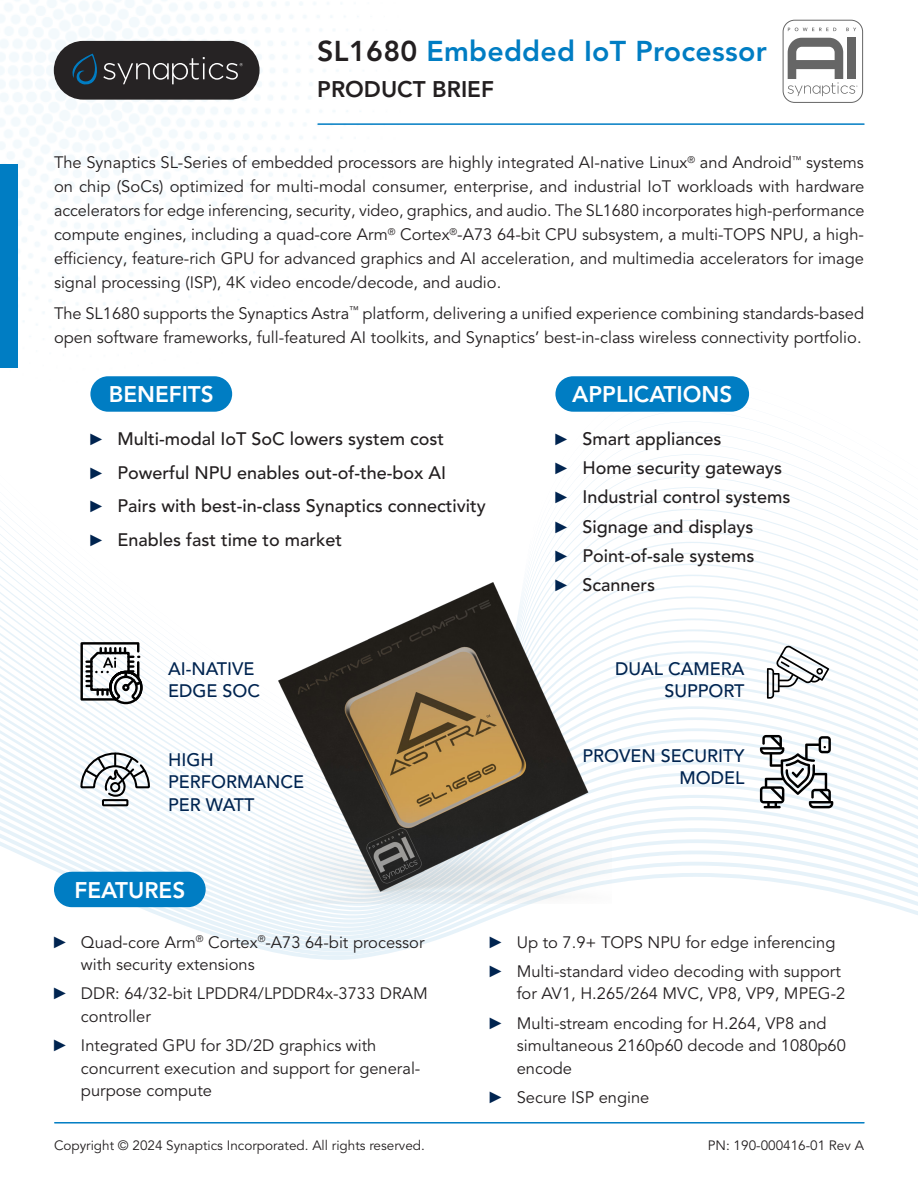
<style>
.page{position:relative;width:918px;height:1188px;background:#fff}
.page>*{position:absolute;margin:0;border:0;box-sizing:border-box;transform-origin:0 0}
.t1{font:800 28.5px "Avenir LT Pro";letter-spacing:.01em;color:#007dc3}
.t2{font:800 22.5px "Avenir LT Pro";color:#fff}
.t3{font:800 22.5px "Avenir LT Pro";color:#231f20}
.t4{font:500 18px/29.2px "Avenir LT Pro";color:#231f20}
.Bullets{font:500 18px/22.5px "Avenir LT Pro";color:#002450}
.Body{font:16.5px/22.5px "Avenir LT Pro";color:#231f20}
.Body-2{font:13.5px "Avenir LT Pro";color:#231f20}
.s1{color:#231f20}
.s2{font-family:"Arial Narrow";font-weight:400;font-size:16.5px;color:#002450}
.s3{font-family:"Arial Narrow";color:#002450}
</style>
<div class="page">
<img style="left:0;top:0;width:361px;height:378px">
<svg style="left:0;top:618px;width:918px;height:11px"></svg>
<svg style="left:0;top:629px;width:918px;height:11px"></svg>
<svg style="left:0;top:640px;width:918px;height:11px"></svg>
<svg style="left:0;top:651px;width:918px;height:11px"></svg>
<svg style="left:0;top:662px;width:918px;height:11px"></svg>
<svg style="left:0;top:673px;width:918px;height:11px"></svg>
<svg style="left:0;top:684px;width:918px;height:10px"></svg>
<svg style="left:0;top:694px;width:918px;height:8px"></svg>
<svg style="left:0;top:702px;width:918px;height:8px"></svg>
<svg style="left:0;top:710px;width:918px;height:8px"></svg>
<svg style="left:0;top:718px;width:918px;height:8px"></svg>
<svg style="left:0;top:726px;width:918px;height:8px"></svg>
<svg style="left:0;top:734px;width:918px;height:8px"></svg>
<svg style="left:0;top:742px;width:918px;height:8px"></svg>
<svg style="left:0;top:750px;width:918px;height:8px"></svg>
<svg style="left:0;top:758px;width:918px;height:8px"></svg>
<svg style="left:0;top:766px;width:918px;height:8px"></svg>
<svg style="left:0;top:774px;width:918px;height:8px"></svg>
<svg style="left:0;top:782px;width:918px;height:8px"></svg>
<svg style="left:0;top:790px;width:918px;height:8px"></svg>
<svg style="left:0;top:798px;width:918px;height:8px"></svg>
<svg style="left:0;top:806px;width:918px;height:8px"></svg>
<svg style="left:0;top:814px;width:918px;height:8px"></svg>
<svg style="left:0;top:822px;width:918px;height:138px"></svg>
<div style="left:0;top:165px;width:18px;height:203px;background:#007dc3"></div>
<hr style="left:55px;top:1122px;width:809px;height:2px;background:#007dc3">
<hr style="left:318px;top:123px;width:546px;height:2px;background:#007dc3">
<div style="left:54px;top:41px;width:206px;height:59px;background:#262324;border-radius:29px"></div>
<svg style="left:72px;top:54px;width:171px;height:31px"></svg>
<div style="left:54px;top:872px;width:152px;height:35px;background:#007dc3;border-radius:18px"></div>
<svg style="left:80px;top:752px;width:70px;height:71px"></svg>
<svg style="left:760px;top:735px;width:73px;height:73px"></svg>
<svg style="left:80px;top:641px;width:63px;height:65px"></svg>
<svg style="left:767px;top:645px;width:62px;height:54px"></svg>
<img style="left:269px;top:583px;width:342px;height:320px">
<svg style="left:788px;top:28px;width:48px;height:3px"></svg>
<svg style="left:846px;top:28px;width:10px;height:3px"></svg>
<div style="left:783px;top:20px;width:80px;height:83px;border:1px solid #666;border-radius:12px"></div>
<svg style="left:788px;top:38px;width:70px;height:58px"></svg>
<div style="left:847px;top:38px;width:9px;height:41px;background:#666"></div>
<div style="left:555px;top:376px;width:194px;height:36px;background:#007dc3;border-radius:18px"></div>
<div style="left:90px;top:376px;width:142px;height:36px;background:#007dc3;border-radius:18px"></div>
<p class="t1" style="left:317px;top:35px;width:451px"><span class="s1">SL1680</span> Embedded IoT Processor</p>
<p class="t3" style="left:317px;top:76px;width:178px">PRODUCT BRIEF</p>
<p class="Body" style="left:54px;top:151px;width:812px;line-height:24px;text-align:justify">The Synaptics SL-Series of embedded processors are highly integrated AI-native Linux<sup>®</sup> and Android<sup>™</sup> systems on chip (SoCs) optimized for multi-modal consumer, enterprise, and industrial IoT workloads with hardware accelerators for edge inferencing, security, video, graphics, and audio. The SL1680 incorporates high-performance compute engines, including a quad-core Arm<sup>®</sup> Cortex<sup>®</sup>-A73 64-bit CPU subsystem, a multi-TOPS NPU, a high&shy;efficiency, feature-rich GPU for advanced graphics and AI acceleration, and multimedia accelerators for image signal processing (ISP), 4K video encode/decode, and audio.</p>
<p class="Body" style="left:54px;top:302px;width:812px;line-height:24px">The SL1680 supports the Synaptics Astra<sup>™</sup> platform, delivering a unified experience combining standards-based open software frameworks, full-featured AI toolkits, and Synaptics’ best-in-class wireless connectivity portfolio.</p>
<p class="t2" style="left:109px;top:381px;width:106px">BENEFITS</p>
<p class="t4" style="left:90px;top:424px;width:355px"><span class="s2">►</span> Multi-modal IoT SoC lowers system cost</p>
<p class="t4" style="left:90px;top:458px;width:357px"><span class="s2">►</span> Powerful NPU enables out-of-the-box AI</p>
<p class="t4" style="left:90px;top:492px;width:397px"><span class="s2">►</span> Pairs with best-in-class Synaptics connectivity</p>
<p class="t4" style="left:90px;top:525px;width:253px"><span class="s2">►</span> Enables fast time to market</p>
<p class="Bullets" style="left:168px;top:658px;width:93px">AI-NATIVE<br>EDGE SOC</p>
<p class="Bullets" style="left:168px;top:749px;width:137px">HIGH<br>PERFORMANCE<br>PER WATT</p>
<p class="t2" style="left:74px;top:877px;width:112px">FEATURES</p>
<p class="t2" style="left:572px;top:381px;width:161px">APPLICATIONS</p>
<p class="t4" style="left:555px;top:424px;width:237px"><span class="s2">►</span> Smart appliances<br><span class="s2">►</span> Home security gateways <span class="s2">►</span> Industrial control systems <span class="s2">►</span> Signage and displays<br><span class="s2">►</span> Point-of-sale systems<br><span class="s2">►</span> Scanners</p>
<p class="Bullets" style="left:615px;top:658px;width:131px;text-align:right">DUAL CAMERA<br>SUPPORT</p>
<p class="Bullets" style="left:582px;top:745px;width:164px;text-align:right">PROVEN SECURITY<br>MODEL</p>
<p class="Body" style="left:81px;top:931px;width:345px;text-indent:-27px"><span class="s3">►</span> Quad-core Arm<sup>®</sup> Cortex<sup>®</sup>-A73 64-bit processor with security extensions</p>
<p class="Body" style="left:81px;top:983px;width:348px;text-indent:-27px"><span class="s3">►</span> DDR: 64/32-bit LPDDR4/LPDDR4x-3733 DRAM controller</p>
<p class="Body" style="left:81px;top:1035px;width:341px;text-indent:-27px"><span class="s3">►</span> Integrated GPU for 3D/2D graphics with concurrent execution and support for general&shy;purpose compute</p>
<p class="Body" style="left:490px;top:931px;width:347px"><span class="s3">►</span> Up to 7.9+ TOPS NPU for edge inferencing</p>
<p class="Body" style="left:490px;top:960px;width:357px;text-align:right"><span class="s3">►</span> Multi-standard video decoding with support for AV1, H.265/264 MVC, VP8, VP9, MPEG-2</p>
<p class="Body" style="left:517px;top:1012px;width:331px;text-indent:-27px"><span class="s3">►</span> Multi-stream encoding for H.264, VP8 and simultaneous 2160p60 decode and 1080p60 encode</p>
<p class="Body" style="left:490px;top:1086px;width:161px"><span class="s3">►</span> Secure ISP engine</p>
<p class="Body-2" style="left:54px;top:1138px;width:372px">Copyright © 2024 Synaptics Incorporated. All rights reserved.</p>
<p class="Body-2" style="left:708px;top:1138px;width:158px">PN: 190-000416-01 Rev A</p>
</div>
